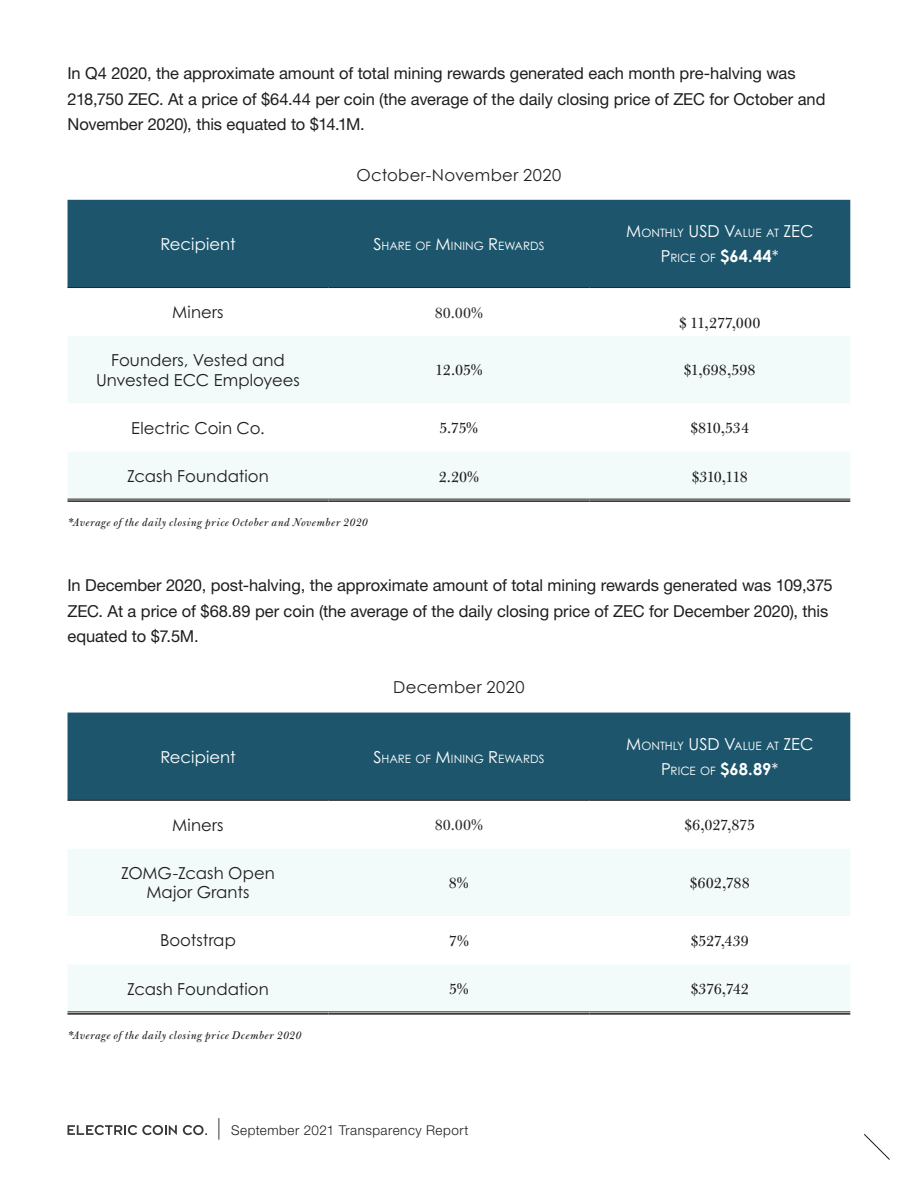
<style>
.page{position:relative;width:918px;height:1188px;background:#fff}
.page>*{position:absolute;margin:0;border:0;box-sizing:border-box;transform-origin:0 0}
.t1{font:16.5px/25.5px "Helvetica Neue LT Pro";letter-spacing:-.005em;color:#201d1e}
.t2{font:16.5px/19.8px "Century Gothic Pro";letter-spacing:.005em;color:#201d1e;text-align:center}
.t3{font:16.5px "Bulmer MT Std";letter-spacing:-.015em;color:#201d1e}
.t4{font:16.5px "Century Gothic";letter-spacing:.02em;color:#231f20}
.t5{font:16.5px "Century Gothic Pro";color:#fff}
.t6{font:16.5px "Bulmer MT Std";letter-spacing:.01em;color:#302c2d}
.t7{font:300 13.5px "Helvetica Neue LT Pro";letter-spacing:.035em;color:#201d1e}
.t8{font:italic 12px "Bulmer MT Std";letter-spacing:.035em;color:#201d1e}
.t9{font:11.55px "Century Gothic Pro";color:#fff}
.s1{font-size:16.5px}
.s2{font-weight:700;font-size:16.5px}
</style>
<div class="page">
<svg style="left:68px;top:1125px;width:109px;height:10px"></svg>
<svg style="left:183px;top:1125px;width:24px;height:10px"></svg>
<svg style="left:219px;top:1118px;width:1px;height:22px"></svg>
<svg style="left:864px;top:1134px;width:26px;height:26px"></svg>
<div style="left:68px;top:200px;width:782px;height:87px;background:#1d566c"></div>
<svg style="left:68px;top:288px;width:782px;height:1px"></svg>
<svg style="left:68px;top:336px;width:782px;height:163px;fill:#f2fafa"></svg>
<hr style="left:68px;top:287px;width:260px;height:1px;background:#231f20">
<hr style="left:328px;top:287px;width:261px;height:1px;background:#231f20">
<hr style="left:589px;top:287px;width:261px;height:1px;background:#231f20">
<hr style="left:68px;top:499px;width:260px;height:1px;background:#231f20">
<hr style="left:68px;top:500px;width:260px;height:2px;background:#231f20">
<hr style="left:328px;top:499px;width:261px;height:1px;background:#231f20">
<hr style="left:328px;top:500px;width:261px;height:2px;background:#231f20">
<hr style="left:589px;top:499px;width:261px;height:1px;background:#231f20">
<hr style="left:589px;top:500px;width:261px;height:2px;background:#231f20">
<div style="left:68px;top:713px;width:782px;height:87px;background:#1d566c"></div>
<svg style="left:68px;top:849px;width:782px;height:163px;fill:#f2fafa"></svg>
<hr style="left:68px;top:800px;width:260px;height:1px;background:#231f20">
<hr style="left:328px;top:800px;width:261px;height:1px;background:#231f20">
<hr style="left:589px;top:800px;width:261px;height:1px;background:#231f20">
<hr style="left:68px;top:1012px;width:260px;height:1px;background:#231f20">
<hr style="left:68px;top:1013px;width:260px;height:2px;background:#231f20">
<hr style="left:328px;top:1012px;width:261px;height:1px;background:#231f20">
<hr style="left:328px;top:1013px;width:261px;height:2px;background:#231f20">
<hr style="left:589px;top:1012px;width:261px;height:1px;background:#231f20">
<hr style="left:589px;top:1013px;width:261px;height:2px;background:#231f20">
<p class="t1" style="left:68px;top:60px;width:759px">In Q4 2020, the approximate amount of total mining rewards generated each month pre-halving was<br>218,750 ZEC. At a price of $64.44 per coin (the average of the daily closing price of ZEC for October and<br>November 2020), this equated to $14.1M.</p>
<p class="t4" style="left:356px;top:165px;width:206px">October-November 2020</p>
<p class="t5" style="left:160px;top:234px;width:77px">Recipient</p>
<p class="t9" style="left:373px;top:239px;width:172px"><span class="s1">S</span>HARE OF <span class="s1">M</span>INING <span class="s1">R</span>EWARDS</p>
<p class="t2" style="left:172px;top:302px;width:53px">Miners</p>
<p class="t6" style="left:435px;top:304px;width:50px">80.00%</p>
<p class="t9" style="left:626px;top:226px;width:189px"><span class="s1">M</span>ONTHLY <span class="s1">USD V</span>ALU E AT <span class="s1">ZEC</span></p>
<p class="t9" style="left:661px;top:251px;width:119px"><span class="s1">P</span>RICE OF <span class="s2">$64.44</span><span class="s1">*</span></p>
<p class="t3" style="left:679px;top:314px;width:83px">$ 11,277,000</p>
<p class="t2" style="left:96px;top:350px;width:205px">Founders, Vested and<br>Unvested ECC Employees</p>
<p class="t3" style="left:435px;top:361px;width:49px">12.05%</p>
<p class="t3" style="left:684px;top:361px;width:73px">$1,698,598</p>
<p class="t2" style="left:131px;top:417px;width:135px">Electric Coin Co.</p>
<p class="t3" style="left:440px;top:419px;width:40px">5.75%</p>
<p class="t3" style="left:691px;top:419px;width:60px">$810,534</p>
<p class="t2" style="left:127px;top:466px;width:143px">Zcash Foundation</p>
<p class="t3" style="left:439px;top:468px;width:42px">2.20%</p>
<p class="t3" style="left:692px;top:468px;width:58px">$310,118</p>
<p class="t8" style="left:68px;top:516px;width:302px">*Average of the daily closing price October and November 2020</p>
<p class="t1" style="left:68px;top:573px;width:767px">In December 2020, post-halving, the approximate amount of total mining rewards generated was 109,375<br>ZEC. At a price of $68.89 per coin (the average of the daily closing price of ZEC for December 2020), this equated to $7.5M.</p>
<p class="t4" style="left:393px;top:677px;width:133px">December 2020</p>
<p class="t5" style="left:160px;top:747px;width:77px">Recipient</p>
<p class="t9" style="left:373px;top:751px;width:172px"><span class="s1">S</span>HARE OF <span class="s1">M</span>INING <span class="s1">R</span>EWARDS</p>
<p class="t9" style="left:626px;top:739px;width:189px"><span class="s1">M</span>ONTHLY <span class="s1">USD V</span>ALU E AT <span class="s1">ZEC</span></p>
<p class="t9" style="left:661px;top:764px;width:119px"><span class="s1">P</span>RICE OF <span class="s2">$68.89</span><span class="s1">*</span></p>
<p class="t2" style="left:172px;top:815px;width:53px">Miners</p>
<p class="t6" style="left:435px;top:816px;width:50px">80.00%</p>
<p class="t3" style="left:685px;top:816px;width:72px">$6,027,875</p>
<p class="t2" style="left:121px;top:863px;width:155px">ZOMG-Zcash Open<br>Major Grants</p>
<p class="t3" style="left:449px;top:874px;width:21px">8%</p>
<p class="t3" style="left:690px;top:874px;width:61px">$602,788</p>
<p class="t2" style="left:160px;top:930px;width:77px">Bootstrap</p>
<p class="t3" style="left:449px;top:932px;width:22px">7%</p>
<p class="t3" style="left:691px;top:932px;width:59px">$527,439</p>
<p class="t2" style="left:127px;top:979px;width:143px">Zcash Foundation</p>
<p class="t3" style="left:449px;top:980px;width:21px">5%</p>
<p class="t3" style="left:691px;top:980px;width:60px">$376,742</p>
<p class="t8" style="left:68px;top:1028px;width:235px">*Average of the daily closing price Dcember 2020</p>
<p class="t7" style="left:231px;top:1122px;width:239px">September 2021 Transparency Report</p>
</div>
